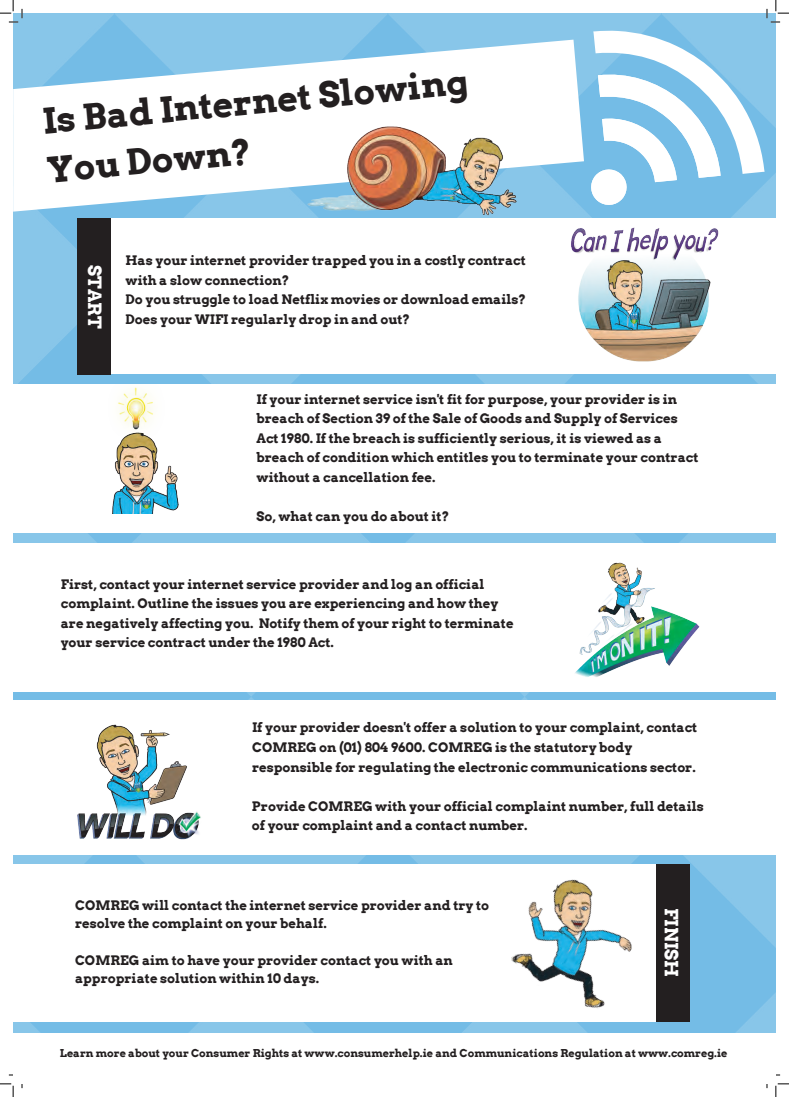
<style>
.page{position:relative;width:789px;height:1097px;background:#fff}
.page>*{position:absolute;margin:0;border:0;box-sizing:border-box;transform-origin:0 0}
.t1{font:700 35.38px/50.1px "Arvo";color:#231f20}
.t2{font:700 18.31px "Arvo";color:#fff}
.t3{font:700 13.12px/19.6px "Arvo";color:#231f20}
.t4{font:700 10.88px "Arvo";color:#231f20}
</style>
<div class="page">
<img style="left:13px;top:13px;width:762px;height:1020px">
<div style="left:13px;top:384px;width:762px;height:149px;background:#fff"></div>
<div style="left:13px;top:864px;width:646px;height:158px;background:#fff"></div>
<div style="left:104px;top:218px;width:671px;height:156px;background:#fff"></div>
<div style="left:13px;top:543px;width:762px;height:149px;background:#fff"></div>
<div style="left:13px;top:700px;width:762px;height:154px;background:#fff"></div>
<svg style="left:766px;top:1074px;width:22px;height:22px"></svg>
<svg style="left:0;top:1074px;width:23px;height:22px"></svg>
<svg style="left:766px;top:0;width:22px;height:23px"></svg>
<svg style="left:0;top:0;width:23px;height:23px"></svg>
<div style="left:13px;top:1033px;width:762px;height:50px;background:#fff"></div>
<img style="left:567px;top:214px;width:154px;height:148px">
<svg style="left:13px;top:40px;width:570px;height:172px"></svg>
<img style="left:306px;top:45px;width:220px;height:173px">
<svg style="left:588px;top:31px;width:176px;height:176px"></svg>
<svg style="left:449px;top:196px;width:6px;height:4px"></svg>
<svg style="left:630px;top:313px;width:7px;height:10px"></svg>
<div style="left:77px;top:218px;width:34px;height:157px;background:#231f20"></div>
<img style="left:112px;top:387px;width:67px;height:127px">
<svg style="left:143px;top:498px;width:7px;height:10px"></svg>
<img style="left:575px;top:562px;width:125px;height:115px">
<img style="left:77px;top:724px;width:124px;height:116px">
<svg style="left:134px;top:781px;width:9px;height:11px"></svg>
<div style="left:655px;top:864px;width:34px;height:158px;background:#231f20"></div>
<img style="left:511px;top:865px;width:145px;height:145px">
<h1 class="t1" style="left:41px;top:94px;width:428px;rotate:-5deg">Is Bad Internet Slowing<br>You Down?</h1>
<h2 class="t2" style="left:106px;top:264px;width:65px;rotate:90deg">START</h2>
<p class="t3" style="left:125px;top:250px;width:402px">Has your internet provider trapped you in a costly contract with a slow connection?<br>Do you struggle to load Netflix movies or download emails?<br>Does your WIFI regularly drop in and out?</p>
<p class="t3" style="left:256px;top:389px;width:443px">If your internet service isn't fit for purpose, your provider is in breach of Section 39 of the Sale of Goods and Supply of Services Act 1980. If the breach is sufficiently serious, it is viewed as a breach of condition which entitles you to terminate your contract without a cancellation fee.</p>
<p class="t3" style="left:256px;top:506px;width:194px">So, what can you do about it?</p>
<p class="t3" style="left:61px;top:574px;width:454px">First, contact your internet service provider and log an official complaint. Outline the issues you are experiencing and how they are negatively affecting you. Notify them of your right to terminate your service contract under the 1980 Act.</p>
<p class="t3" style="left:252px;top:717px;width:446px">If your provider doesn't offer a solution to your complaint, contact<br>COMREG on (01) 804 9600. COMREG is the statutory body responsible for regulating the electronic communications sector.</p>
<p class="t3" style="left:252px;top:796px;width:453px">Provide COMREG with your official complaint number, full details of your complaint and a contact number.</p>
<p class="t3" style="left:75px;top:896px;width:415px;line-height:18.2px">COMREG will contact the internet service provider and try to resolve the complaint on your behalf.</p>
<p class="t3" style="left:75px;top:950px;width:379px;line-height:18.2px">COMREG aim to have your provider contact you with an appropriate solution within 10 days.</p>
<h2 class="t2" style="left:682px;top:907px;width:71px;rotate:90deg">FINISH</h2>
<h2 class="t4" style="left:60px;top:1046px;width:668px">Learn more about your Consumer Rights at www.consumerhelp.ie and Communications Regulation at www.comreg.ie</h2>
</div>
